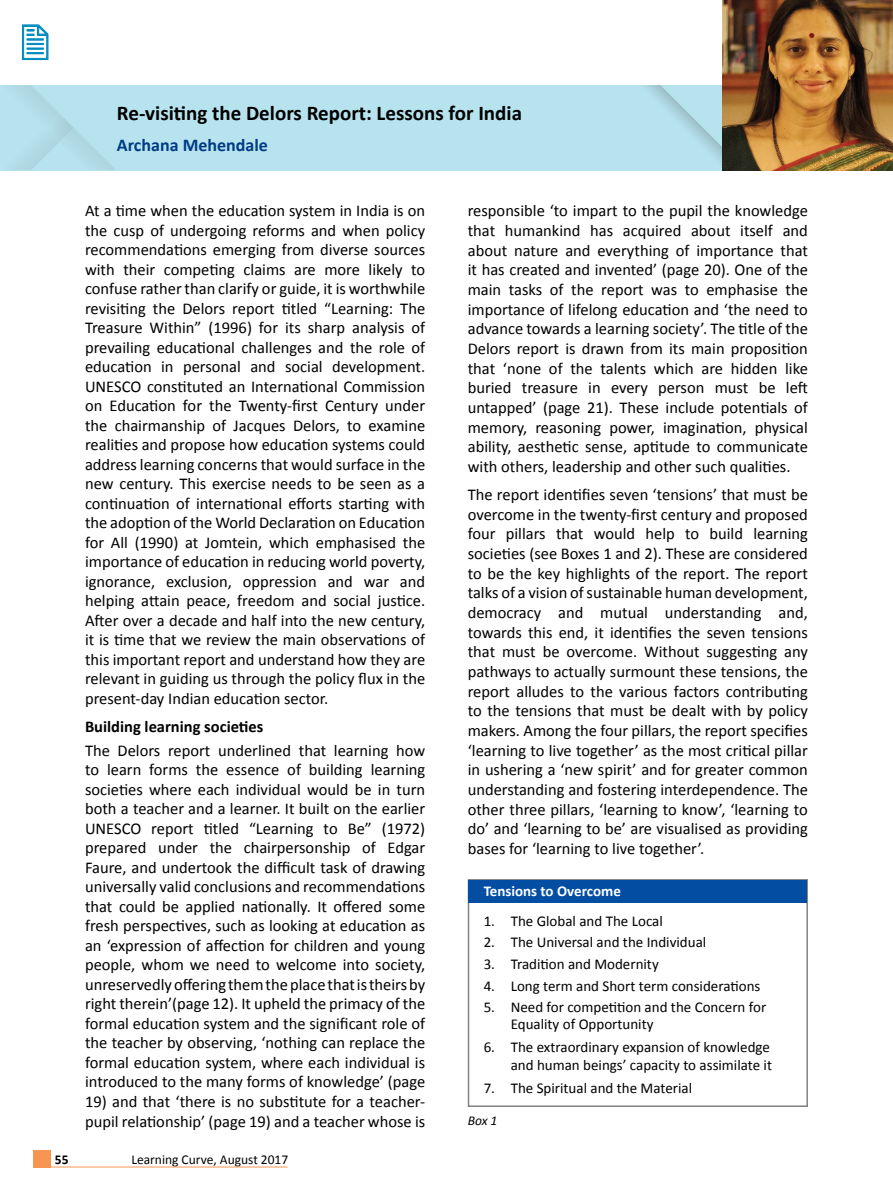
<style>
.page{position:relative;width:893px;height:1191px;background:#fff}
.page>*{position:absolute;margin:0;border:0;box-sizing:border-box;transform-origin:0 0}
.t1{font:700 21px "Calibri";color:#000}
.t2{font:700 18px "Calibri";color:#013b82}
.t3{font:16.5px/19.5px "Calibri";color:#000;text-align:justify}
.t4{font:700 16.5px "Calibri";color:#000}
.t5{font:15px/16.5px "Calibri";color:#000}
.t6{font:700 15px "Calibri";color:#fff}
.t7{font:13.5px "Calibri";color:#000}
.t8{font:italic 13.5px "Calibri";color:#000}
.t9{font:700 13.5px "Calibri";color:#000}
</style>
<div class="page">
<svg style="left:2px;top:85px;width:29px;height:85px;background:#b5e0ec"></svg>
<div style="left:31px;top:85px;width:607px;height:85px;background:#b7e3ef"></div>
<svg style="left:638px;top:85px;width:85px;height:85px;background:#b3dde8"></svg>
<img style="left:723px;top:0;width:170px;height:170px">
<div style="left:468px;top:879px;width:340px;height:228px;border:2px solid #808285"></div>
<div style="left:468px;top:879px;width:339px;height:23px;background:#034ea2"></div>
<div style="left:34px;top:1150px;width:17px;height:17px;background:#f79552"></div>
<hr style="left:47px;top:1166px;width:241px;height:1px;background:#f79552">
<svg style="left:22px;top:24px;width:27px;height:36px"></svg>
<p class="t1" style="left:117px;top:100px;width:407px">Re-visiting the Delors Report: Lessons for India</p>
<p class="t2" style="left:117px;top:133px;width:152px">Archana Mehendale</p>
<p class="t3" style="left:85px;top:201px;width:342px">At a time when the education system in India is on the cusp of undergoing reforms and when policy recommendations emerging from diverse sources with their competing claims are more likely to confuse rather than clarify or guide, it is worthwhile revisiting the Delors report titled “Learning: The Treasure Within” (1996) for its sharp analysis of prevailing educational challenges and the role of education in personal and social development.<br>UNESCO constituted an International Commission on Education for the Twenty-first Century under the chairmanship of Jacques Delors, to examine realities and propose how education systems could address learning concerns that would surface in the new century. This exercise needs to be seen as a continuation of international efforts starting with the adoption of the World Declaration on Education for All (1990) at Jomtein, which emphasised the importance of education in reducing world poverty, ignorance, exclusion, oppression and war and helping attain peace, freedom and social justice.<br>After over a decade and half into the new century, it is time that we review the main observations of this important report and understand how they are relevant in guiding us through the policy flux in the present-day Indian education sector.</p>
<p class="t4" style="left:85px;top:716px;width:180px">Building learning societies</p>
<p class="t3" style="left:85px;top:740px;width:342px">The Delors report underlined that learning how to learn forms the essence of building learning societies where each individual would be in turn both a teacher and a learner. It built on the earlier UNESCO report titled “Learning to Be” (1972) prepared under the chairpersonship of Edgar Faure, and undertook the difficult task of drawing universally valid conclusions and recommendations that could be applied nationally. It offered some fresh perspectives, such as looking at education as an ‘expression of affection for children and young people, whom we need to welcome into society, unreservedly offering them the place that is theirs by right therein’(page 12). It upheld the primacy of the formal education system and the significant role of the teacher by observing, ‘nothing can replace the formal education system, where each individual is introduced to the many forms of knowledge’ (page</p>
<p class="t3" style="left:85px;top:1091px;width:342px">19) and that ‘there is no substitute for a teacher&shy;pupil relationship’ (page 19) and a teacher whose is</p>
<p class="t9" style="left:55px;top:1150px;width:15px">55</p>
<p class="t7" style="left:131px;top:1150px;width:158px">Learning Curve, August 2017</p>
<p class="t3" style="left:468px;top:201px;width:342px">responsible ‘to impart to the pupil the knowledge that humankind has acquired about itself and about nature and everything of importance that it has created and invented’ (page 20). One of the main tasks of the report was to emphasise the importance of lifelong education and ‘the need to advance towards a learning society’. The title of the Delors report is drawn from its main proposition that ‘none of the talents which are hidden like buried treasure in every person must be left untapped’ (page 21). These include potentials of memory, reasoning power, imagination, physical ability, aesthetic sense, aptitude to communicate with others, leadership and other such qualities.</p>
<p class="t3" style="left:468px;top:485px;width:342px">The report identifies seven ‘tensions’ that must be overcome in the twenty-first century and proposed four pillars that would help to build learning societies (see Boxes 1 and 2). These are considered to be the key highlights of the report. The report talks of a vision of sustainable human development, democracy and mutual understanding and, towards this end, it identifies the seven tensions that must be overcome. Without suggesting any pathways to actually surmount these tensions, the report alludes to the various factors contributing to the tensions that must be dealt with by policy makers. Among the four pillars, the report specifies ‘learning to live together’ as the most critical pillar in ushering a ‘new spirit’ and for greater common understanding and fostering interdependence. The other three pillars, ‘learning to know’, ‘learning to do’ and ‘learning to be’ are visualised as providing bases for ‘learning to live together’.</p>
<p class="t6" style="left:484px;top:882px;width:139px">Tensions to Overcome</p>
<p class="t5" style="left:484px;top:912px;width:181px">1. The Global and The Local</p>
<p class="t5" style="left:484px;top:934px;width:224px">2. The Universal and the Individual</p>
<p class="t5" style="left:484px;top:955px;width:177px">3. Tradition and Modernity</p>
<p class="t5" style="left:484px;top:977px;width:278px">4. Long term and Short term considerations</p>
<p class="t5" style="left:511px;top:999px;width:257px;text-indent:-27px">5. Need for competition and the Concern for<br>Equality of Opportunity</p>
<p class="t5" style="left:484px;top:1037px;width:290px;line-height:18px;text-align:right">6. The extraordinary expansion of knowledge and human beings’ capacity to assimilate it</p>
<p class="t5" style="left:484px;top:1079px;width:210px">7. The Spiritual and the Material</p>
<p class="t8" style="left:468px;top:1110px;width:31px">Box 1</p>
</div>
